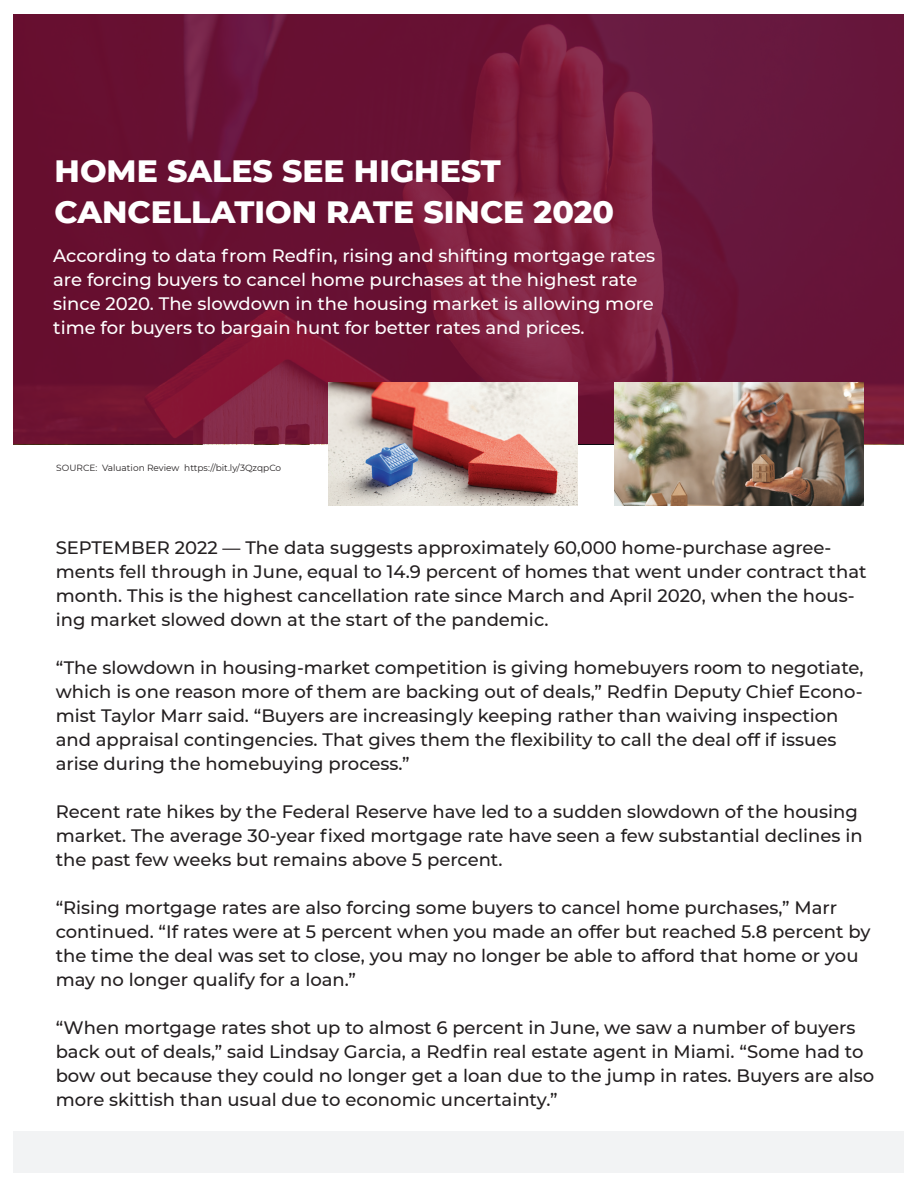
<style>
.page{position:relative;width:918px;height:1188px;background:#fff}
.page>*{position:absolute;margin:0;border:0;box-sizing:border-box;transform-origin:0 0}
.t1{font:800 31.5px/40.5px "Montserrat";color:#fff}
.t2{font:500 18px/24px "Montserrat";color:#231f20}
.t3{font:500 18px/24px "Montserrat";color:#fff}
.t4{font:9px "Montserrat";color:#231f20}
</style>
<div class="page">
<svg style="left:13px;top:14px;width:891px;height:430px;fill:#671334"></svg>
<img style="left:329px;top:383px;width:248px;height:122px">
<img style="left:615px;top:383px;width:248px;height:122px">
<div style="left:13px;top:1132px;width:891px;height:41px;background:#f2f3f4"></div>
<h1 class="t1" style="left:55px;top:149px;width:561px">HOME SALES SEE HIGHEST<br>CANCELLATION RATE SINCE 2020</h1>
<p class="t3" style="left:53px;top:243px;width:603px">According to data from Redfin, rising and shifting mortgage rates are forcing buyers to cancel home purchases at the highest rate since 2020. The slowdown in the housing market is allowing more time for buyers to bargain hunt for better rates and prices.</p>
<p class="t4" style="left:56px;top:461px;width:226px">SOURCE: Valuation Review https://bit.ly/3QzqpCo</p>
<p class="t2" style="left:56px;top:535px;width:812px">SEPTEMBER 2022 — The data suggests approximately 60,000 home-purchase agree&shy;ments fell through in June, equal to 14.9 percent of homes that went under contract that month. This is the highest cancellation rate since March and April 2020, when the hous&shy;ing market slowed down at the start of the pandemic.</p>
<p class="t2" style="left:56px;top:655px;width:809px">“The slowdown in housing-market competition is giving homebuyers room to negotiate, which is one reason more of them are backing out of deals,” Redfin Deputy Chief Econo&shy;mist Taylor Marr said. “Buyers are increasingly keeping rather than waiving inspection and appraisal contingencies. That gives them the flexibility to call the deal off if issues arise during the homebuying process.”</p>
<p class="t2" style="left:56px;top:799px;width:809px">Recent rate hikes by the Federal Reserve have led to a sudden slowdown of the housing market. The average 30-year fixed mortgage rate have seen a few substantial declines in the past few weeks but remains above 5 percent.</p>
<p class="t2" style="left:56px;top:895px;width:816px">“Rising mortgage rates are also forcing some buyers to cancel home purchases,” Marr continued. “If rates were at 5 percent when you made an offer but reached 5.8 percent by the time the deal was set to close, you may no longer be able to afford that home or you may no longer qualify for a loan.”</p>
<p class="t2" style="left:56px;top:1015px;width:820px">“When mortgage rates shot up to almost 6 percent in June, we saw a number of buyers back out of deals,” said Lindsay Garcia, a Redfin real estate agent in Miami. “Some had to bow out because they could no longer get a loan due to the jump in rates. Buyers are also more skittish than usual due to economic uncertainty.”</p>
</div>
